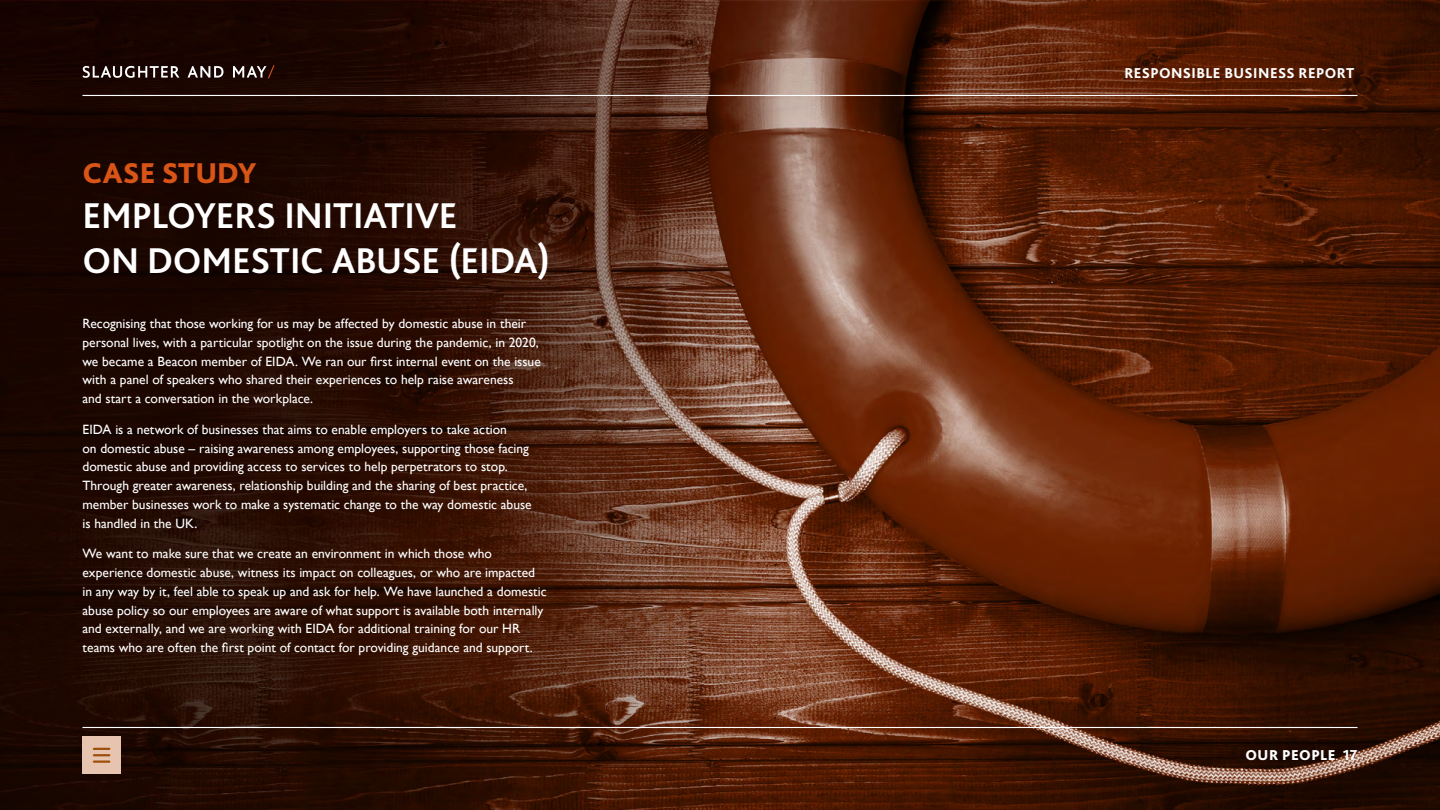
<style>
.page{position:relative;width:1440px;height:810px;background:#fff}
.page>*{position:absolute;margin:0;border:0;box-sizing:border-box;transform-origin:0 0}
.t1{font:700 37.5px/45px "Bliss Pro";letter-spacing:-.005em;color:#fff}
.t2{font:800 30px "Bliss Pro";letter-spacing:.005em;color:#d95417}
.t3{font:800 15px "Bliss Pro";letter-spacing:.025em;color:#fff}
.t4{font:800 15px "Bliss Pro";letter-spacing:.025em;color:#fff}
.t5{font:13.5px/18.8px "Gill Sans";color:#fff}
.s1{font-style:inherit}
</style>
<div class="page">
<img style="left:0;top:0;width:1440px;height:810px">
<hr style="left:82px;top:95px;width:1276px;height:1px;background:#fff">
<svg style="left:82px;top:66px;width:97px;height:12px"></svg>
<svg style="left:188px;top:66px;width:35px;height:12px"></svg>
<svg style="left:233px;top:65px;width:42px;height:13px"></svg>
<hr style="left:82px;top:727px;width:1276px;height:1px;background:#fff">
<div style="left:82px;top:736px;width:39px;height:38px;background:#e6c4af"></div>
<svg style="left:94px;top:748px;width:15px;height:15px"></svg>
<h2 class="t2" style="left:82px;top:155px;width:175px">CASE STUDY</h2>
<h1 class="t1" style="left:82px;top:192px;width:469px">EMPLOYERS INITIATIVE<br>ON DOMESTIC ABUSE (EIDA)</h1>
<p class="t5" style="left:82px;top:314px;width:460px">Recognising that those working for us may be affected by domestic abuse in their personal lives, with a particular spotlight on the issue during the pandemic, in 2020, we became a Beacon member of EIDA. We ran our first internal event on the issue with a panel of speakers who shared their experiences to help raise awareness<br>and start a conversation in the workplace.</p>
<p class="t5" style="left:82px;top:420px;width:451px">EIDA is a network of businesses that aims to enable employers to take action<br>on domestic abuse – raising awareness among employees, supporting those facing domestic abuse and providing access to services to help perpetrators to stop.<br>Through greater awareness, relationship building and the sharing of best practice, member businesses work to make a systematic change to the way domestic abuse is handled in the UK.</p>
<p class="t5" style="left:82px;top:544px;width:466px">We want to make sure that we create an environment in which those who experience domestic abuse, witness its impact on colleagues, or who are impacted in any way by it, feel able to speak up and ask for help. We have launched a domestic abuse policy so our employees are aware of what support is available both internally and externally, and we are working with EIDA for additional training for our HR teams who are often the first point of contact for providing guidance and support.</p>
<p class="t3" style="left:1124px;top:63px;width:232px">RESPONSIBLE BUSINESS REPORT</p>
<p class="t4" style="left:1246px;top:746px;width:113px">OUR PEOPLE <span class="s1">17</span></p>
</div>
